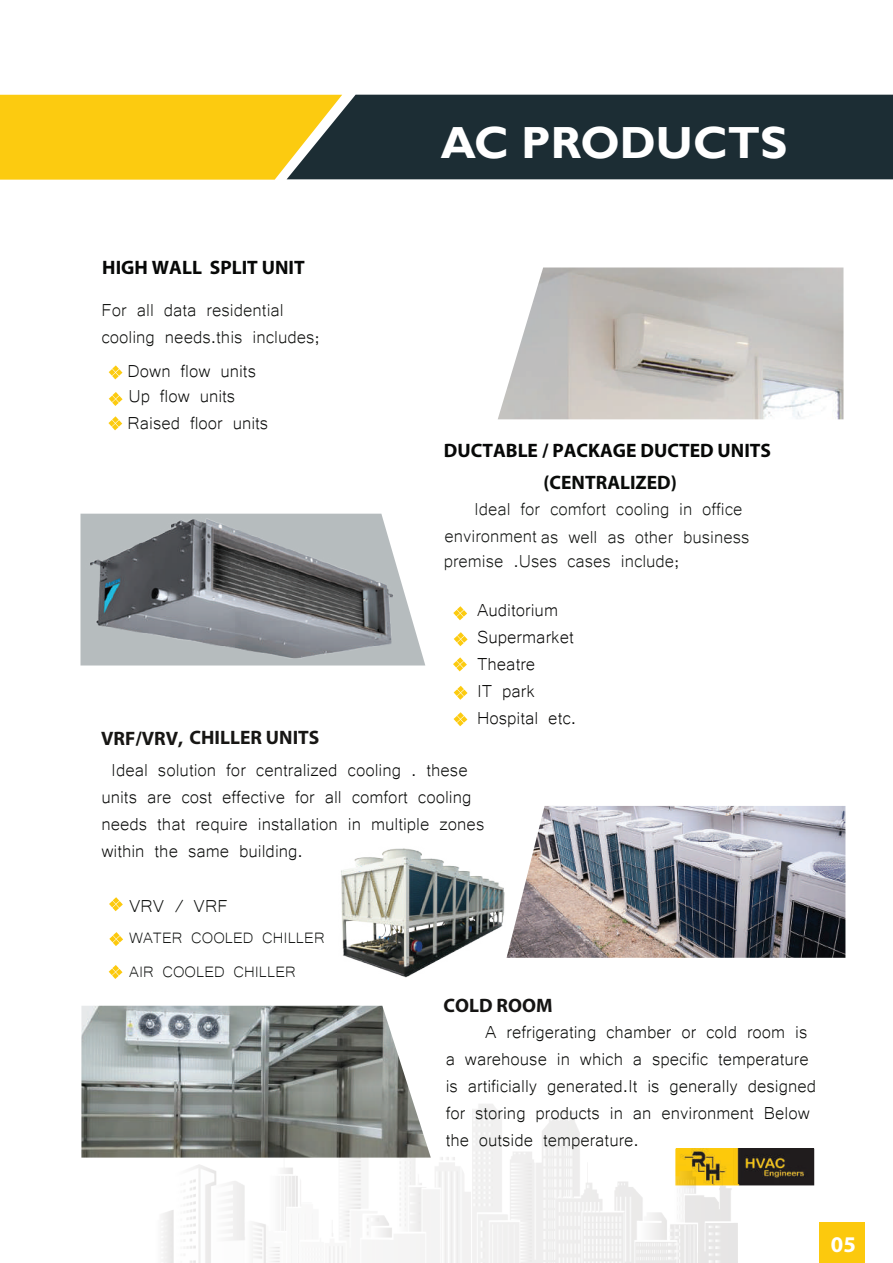
<style>
.page{position:relative;width:893px;height:1263px;background:#fff}
.page>*{position:absolute;margin:0;border:0;box-sizing:border-box;transform-origin:0 0}
.t1{font:700 45px "Gill Sans";color:#fff}
.t2{font:22.5px/27px "Microsoft Yi Baiti";color:#070807}
.t3{font:22.5px/27px "Microsoft Yi Baiti";color:#060705}
.t4{font:22.5px/27.8px "Microsoft Yi Baiti";color:#0e100e}
.t5{font:22.5px/27px "Microsoft Yi Baiti";color:#0b0c0a}
.t6{font:22.5px/27px "Microsoft Yi Baiti";color:#050504}
.t7{font:22.5px "Microsoft Yi Baiti";color:#090b09}
.t8{font:700 22.5px "Myriad Pro";color:#fff}
.t9{font:700 19.5px "Myriad Pro";color:#070807}
.t10{font:19.5px/33.9px "Microsoft Yi Baiti";color:#090b09}
.t11{font:700 19.5px "Myriad Pro";color:#171614}
.t12{font:700 19.5px "Myriad Pro";color:#0a0c0a}
.t13{font:700 19.5px "Myriad Pro";color:#151413}
</style>
<div class="page">
<img style="left:738px;top:1148px;width:76px;height:36px">
<svg style="left:453px;top:606px;width:14px;height:14px"></svg>
<svg style="left:453px;top:657px;width:14px;height:14px"></svg>
<svg style="left:454px;top:632px;width:14px;height:14px"></svg>
<svg style="left:454px;top:686px;width:13px;height:14px"></svg>
<svg style="left:454px;top:712px;width:13px;height:14px"></svg>
<img style="left:155px;top:1005px;width:583px;height:258px">
<img style="left:341px;top:848px;width:166px;height:130px">
<svg style="left:409px;top:859px;width:21px;height:10px"></svg>
<svg style="left:357px;top:863px;width:22px;height:9px"></svg>
<svg style="left:109px;top:897px;width:14px;height:14px"></svg>
<svg style="left:109px;top:932px;width:14px;height:14px"></svg>
<svg style="left:109px;top:965px;width:13px;height:14px"></svg>
<svg style="left:109px;top:365px;width:13px;height:14px"></svg>
<svg style="left:109px;top:392px;width:14px;height:14px"></svg>
<svg style="left:108px;top:416px;width:14px;height:14px"></svg>
<div style="left:819px;top:1222px;width:45px;height:41px;background:#fcc90d"></div>
<div style="left:0;top:95px;width:342px;height:85px;background:#fccb10"></div>
<div style="left:287px;top:95px;width:606px;height:84px;background:#1c2d34"></div>
<div style="left:80px;top:514px;width:345px;height:151px;background:#b6bcbe"></div>
<img style="left:498px;top:267px;width:345px;height:152px">
<img style="left:80px;top:518px;width:345px;height:141px">
<img style="left:507px;top:806px;width:338px;height:152px">
<img style="left:81px;top:1006px;width:350px;height:151px">
<p class="t9" style="left:102px;top:254px;width:204px">HIGH WALL SPLIT UNIT</p>
<p class="t5" style="left:101px;top:295px;width:220px">For all data residential cooling needs.this includes;</p>
<p class="t2" style="left:128px;top:357px;width:130px;line-height:24.8px">Down flow units<br>Up flow units</p>
<p class="t2" style="left:128px;top:407px;width:142px">Raised floor units</p>
<h1 class="t1" style="left:507px;top:115px;width:348px">AC PRODUCTS</h1>
<h1 class="t1" style="left:441px;top:115px;width:348px">AC PRODUCTS</h1>
<p class="t9" style="left:444px;top:438px;width:329px">DUCTABLE / PACKAGE DUCTED UNITS</p>
<p class="t12" style="left:543px;top:470px;width:135px">(CENTRALIZED)</p>
<p class="t4" style="left:444px;top:494px;width:307px;text-indent:30px">Ideal for comfort cooling in office environment as well as other business</p>
<p class="t4" style="left:444px;top:545px;width:237px">premise .Uses cases include;</p>
<p class="t6" style="left:477px;top:595px;width:101px">Auditorium<br>Supermarket<br>Theatre<br>IT park<br>Hospital etc.</p>
<p class="t2" style="left:101px;top:755px;width:385px;text-indent:10px">Ideal solution for centralized cooling . these units are cost effective for all comfort cooling needs that require installation in multiple zones within the same building.</p>
<p class="t11" style="left:101px;top:725px;width:220px">VRF/VRV, CHILLER UNITS</p>
<p class="t7" style="left:129px;top:892px;width:100px">VRV / VRF</p>
<p class="t10" style="left:129px;top:919px;width:197px">WATER COOLED CHILLER<br>AIR COOLED CHILLER</p>
<p class="t13" style="left:444px;top:993px;width:111px">COLD ROOM</p>
<p class="t3" style="left:446px;top:1016px;width:372px;text-indent:40px">A refrigerating chamber or cold room is a warehouse in which a specific temperature is artificially generated.It is generally designed for storing products in an environment Below the outside temperature.</p>
<p class="t8" style="left:831px;top:1230px;width:26px">05</p>
</div>
